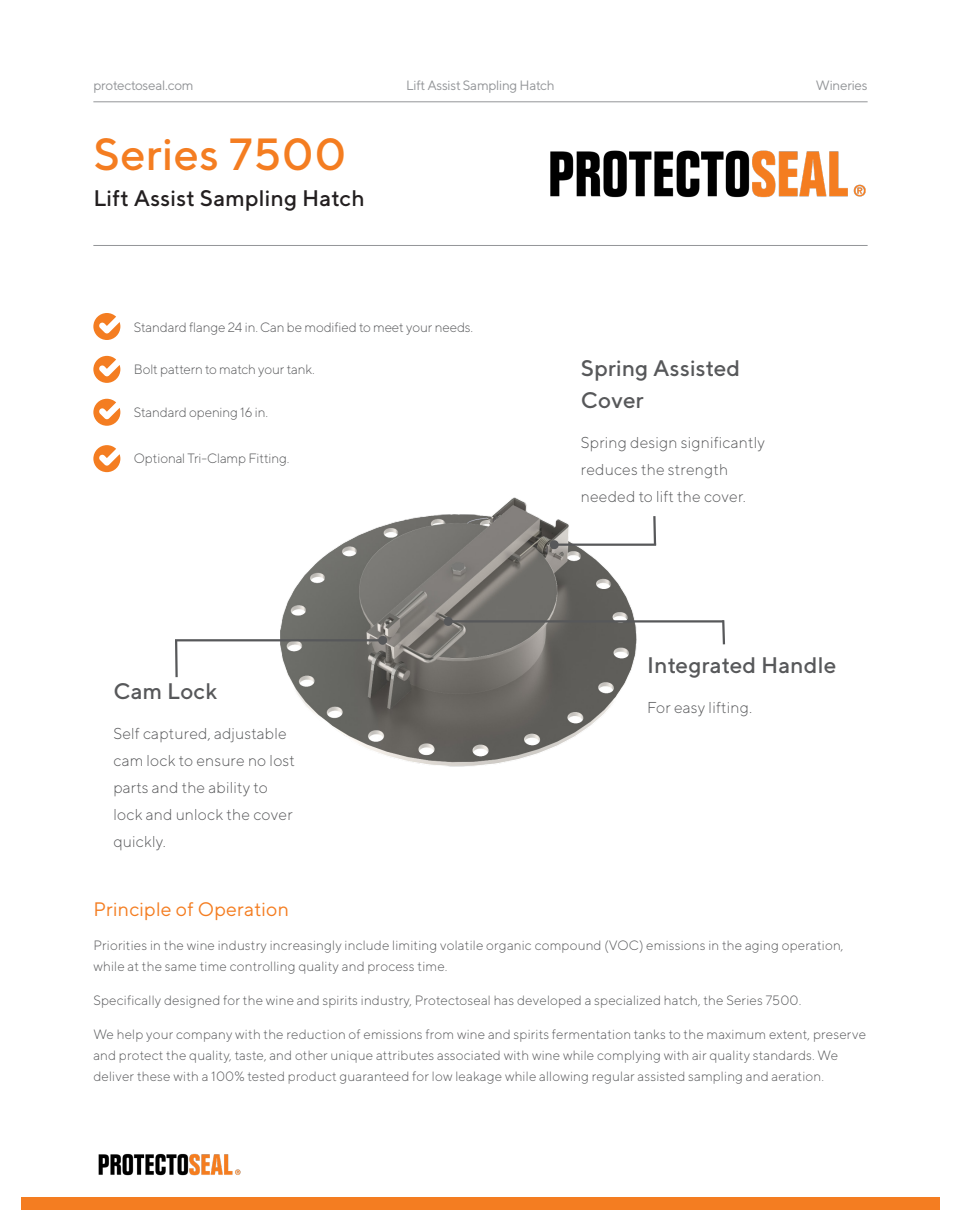
<style>
.page{position:relative;width:961px;height:1231px;background:#fff}
.page>*{position:absolute;margin:0;border:0;box-sizing:border-box;transform-origin:0 0}
.Title_Large{font:500 45px "TT Norms";letter-spacing:.01em;color:#f47d21}
.subheader{font:500 22.5px/31.5px "TT Norms";letter-spacing:.01em;color:#57585a}
.Title_small{font:500 22.5px "TT Norms";letter-spacing:.01em;color:#231f20}
.Sub_Header{font:19.5px "TT Norms";letter-spacing:.01em;color:#f47d21}
.subheader-2{font:300 15.75px/27px "TT Norms";letter-spacing:.01em;color:#57585a}
.Body{font:300 13.5px/21px "TT Norms";letter-spacing:.01em;color:#57585a}
.Body-2{font:300 13.5px "TT Norms";letter-spacing:-.01em;color:#57585a}
.t1{font:13.5px "TT Norms";letter-spacing:-.02em;color:#939598}
</style>
<div class="page">
<hr style="left:93px;top:245px;width:774px;height:1px;background:#939598">
<img style="left:550px;top:150px;width:316px;height:48px">
<div style="left:21px;top:1196px;width:918px;height:13px;background:#f47d21"></div>
<hr style="left:93px;top:101px;width:774px;height:1px;background:#939598">
<img style="left:98px;top:1153px;width:143px;height:23px">
<img style="left:198px;top:497px;width:473px;height:270px">
<hr style="left:175px;top:639px;width:207px;height:2px;background:#57585a">
<div style="left:378px;top:636px;width:9px;height:9px;background:#57585a;border-radius:50%"></div>
<hr style="left:448px;top:620px;width:275px;height:2px;background:#57585a">
<div style="left:444px;top:617px;width:9px;height:9px;background:#57585a;border-radius:50%"></div>
<hr style="left:554px;top:543px;width:102px;height:3px;background:#57585a">
<div style="left:549px;top:540px;width:9px;height:9px;background:#57585a;border-radius:50%"></div>
<svg style="left:175px;top:639px;width:4px;height:39px"></svg>
<svg style="left:652px;top:514px;width:5px;height:33px"></svg>
<svg style="left:721px;top:620px;width:4px;height:25px"></svg>
<svg style="left:93px;top:313px;width:27px;height:27px"></svg>
<svg style="left:93px;top:356px;width:27px;height:27px"></svg>
<svg style="left:93px;top:399px;width:27px;height:27px"></svg>
<svg style="left:93px;top:445px;width:27px;height:27px"></svg>
<p class="t1" style="left:93px;top:76px;width:102px">protectoseal.com</p>
<p class="t1" style="left:406px;top:76px;width:150px">Lift Assist Sampling Hatch</p>
<p class="t1" style="left:816px;top:76px;width:53px">Wineries</p>
<p class="Title_Large" style="left:93px;top:127px;width:254px">Series 7500</p>
<p class="Title_small" style="left:93px;top:184px;width:273px">Lift Assist Sampling Hatch</p>
<p class="Body-2" style="left:134px;top:319px;width:341px">Standard flange 24 in. Can be modified to meet your needs.</p>
<p class="Body-2" style="left:134px;top:361px;width:182px">Bolt pattern to match your tank.</p>
<p class="Body-2" style="left:134px;top:404px;width:136px">Standard opening 16 in.</p>
<p class="Body-2" style="left:134px;top:450px;width:157px">Optional Tri-Clamp Fitting.</p>
<p class="subheader" style="left:113px;top:674px;width:106px">Cam Lock</p>
<p class="subheader-2" style="left:113px;top:719px;width:183px">Self captured, adjustable cam lock to ensure no lost parts and the ability to lock and unlock the cover quickly.</p>
<p class="subheader" style="left:581px;top:352px;width:161px">Spring Assisted<br>Cover</p>
<p class="subheader-2" style="left:581px;top:428px;width:186px">Spring design significantly reduces the strength needed to lift the cover.</p>
<p class="subheader" style="left:647px;top:649px;width:191px">Integrated Handle</p>
<p class="subheader-2" style="left:647px;top:693px;width:106px">For easy lifting.</p>
<p class="Sub_Header" style="left:93px;top:897px;width:197px">Principle of Operation</p>
<p class="Body" style="left:93px;top:934px;width:751px">Priorities in the wine industry increasingly include limiting volatile organic compound (VOC) emissions in the aging operation, while at the same time controlling quality and process time.</p>
<p class="Body" style="left:93px;top:989px;width:709px">Specifically designed for the wine and spirits industry, Protectoseal has developed a specialized hatch, the Series 7500.</p>
<p class="Body" style="left:93px;top:1023px;width:774px">We help your company with the reduction of emissions from wine and spirits fermentation tanks to the maximum extent, preserve and protect the quality, taste, and other unique attributes associated with wine while complying with air quality standards. We deliver these with a 100% tested product guaranteed for low leakage while allowing regular assisted sampling and aeration.</p>
</div>
